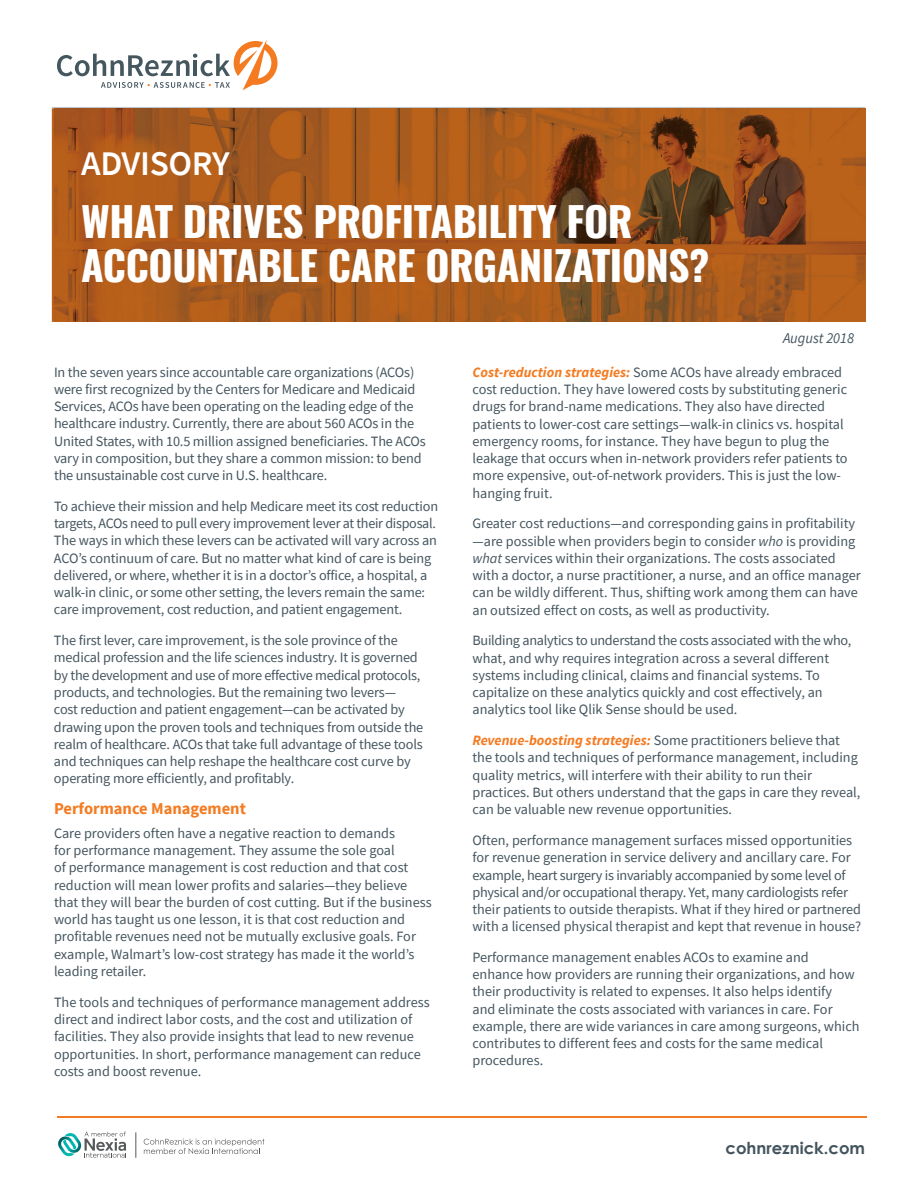
<style>
.page{position:relative;width:918px;height:1188px;background:#fff}
.page>*{position:absolute;margin:0;border:0;box-sizing:border-box;transform-origin:0 0}
.t1{font:700 40.5px/43.5px "Oswald";letter-spacing:-.01em;color:#fff}
.t2{font:600 34.5px "Source Sans Pro";letter-spacing:-.01em;color:#fff}
.t3{font:700 16.5px "Source Sans Pro";color:#f47b21}
.t4{font:700 16.5px "Century Gothic";color:#45555f}
.t5{font:italic 15px "Source Sans Pro";color:#45555f;scale:.96 1}
.t6{font:14.25px/17.2px "Source Sans Pro";letter-spacing:-.005em;color:#45555f}
.s1{font-weight:700;font-style:italic;color:#f47b21}
.s2{font-style:italic}
</style>
<div class="page">
<svg style="left:57px;top:39px;width:221px;height:51px"></svg>
<svg style="left:144px;top:1139px;width:120px;height:15px"></svg>
<svg style="left:58px;top:1132px;width:68px;height:26px"></svg>
<svg style="left:136px;top:1132px;width:1px;height:26px"></svg>
<hr style="left:57px;top:1116px;width:810px;height:2px;background:#f47b21">
<img style="left:54px;top:109px;width:811px;height:213px">
<h2 class="t2" style="left:81px;top:141px;width:150px">ADVISORY</h2>
<h1 class="t1" style="left:81px;top:203px;width:630px">WHAT DRIVES PROFITABILITY FOR<br>ACCOUNTABLE CARE ORGANIZATIONS?</h1>
<p class="t5" style="left:783px;top:328px;width:75px">August 2018</p>
<p class="t6" style="left:54px;top:363px;width:373px">In the seven years since accountable care organizations (ACOs) were first recognized by the Centers for Medicare and Medicaid Services, ACOs have been operating on the leading edge of the healthcare industry. Currently, there are about 560 ACOs in the United States, with 10.5 million assigned beneficiaries. The ACOs vary in composition, but they share a common mission: to bend the unsustainable cost curve in U.S. healthcare.</p>
<p class="t6" style="left:54px;top:498px;width:386px">To achieve their mission and help Medicare meet its cost reduction targets, ACOs need to pull every improvement lever at their disposal.<br>The ways in which these levers can be activated will vary across an ACO’s continuum of care. But no matter what kind of care is being delivered, or where, whether it is in a doctor’s office, a hospital, a walk-in clinic, or some other setting, the levers remain the same: care improvement, cost reduction, and patient engagement.</p>
<p class="t6" style="left:54px;top:632px;width:371px">The first lever, care improvement, is the sole province of the medical profession and the life sciences industry. It is governed by the development and use of more effective medical protocols, products, and technologies. But the remaining two levers— cost reduction and patient engagement—can be activated by drawing upon the proven tools and techniques from outside the realm of healthcare. ACOs that take full advantage of these tools and techniques can help reshape the healthcare cost curve by operating more efficiently, and profitably.</p>
<p class="t3" style="left:54px;top:797px;width:194px">Performance Management</p>
<p class="t6" style="left:54px;top:824px;width:379px">Care providers often have a negative reaction to demands<br>for performance management. They assume the sole goal<br>of performance management is cost reduction and that cost reduction will mean lower profits and salaries—they believe that they will bear the burden of cost cutting. But if the business world has taught us one lesson, it is that cost reduction and profitable revenues need not be mutually exclusive goals. For example, Walmart’s low-cost strategy has made it the world’s leading retailer.</p>
<p class="t6" style="left:54px;top:993px;width:377px">The tools and techniques of performance management address direct and indirect labor costs, and the cost and utilization of facilities. They also provide insights that lead to new revenue opportunities. In short, performance management can reduce costs and boost revenue.</p>
<p class="t6" style="left:472px;top:363px;width:377px"><span class="s1">Cost-reduction strategies:</span> Some ACOs have already embraced cost reduction. They have lowered costs by substituting generic drugs for brand-name medications. They also have directed patients to lower-cost care settings—walk-in clinics vs. hospital emergency rooms, for instance. They have begun to plug the leakage that occurs when in-network providers refer patients to more expensive, out-of-network providers. This is just the low&shy;hanging fruit.</p>
<p class="t6" style="left:472px;top:515px;width:390px">Greater cost reductions—and corresponding gains in profitability —are possible when providers begin to consider <span class="s2">who</span> is providing <span class="s2">what</span> services within their organizations. The costs associated with a doctor, a nurse practitioner, a nurse, and an office manager can be wildly different. Thus, shifting work among them can have an outsized effect on costs, as well as productivity.</p>
<p class="t6" style="left:472px;top:632px;width:380px">Building analytics to understand the costs associated with the who, what, and why requires integration across a several different systems including clinical, claims and financial systems. To capitalize on these analytics quickly and cost effectively, an analytics tool like Qlik Sense should be used.</p>
<p class="t6" style="left:472px;top:732px;width:389px"><span class="s1">Revenue-boosting strategies:</span> Some practitioners believe that the tools and techniques of performance management, including quality metrics, will interfere with their ability to run their practices. But others understand that the gaps in care they reveal, can be valuable new revenue opportunities.</p>
<p class="t6" style="left:472px;top:832px;width:390px">Often, performance management surfaces missed opportunities for revenue generation in service delivery and ancillary care. For example, heart surgery is invariably accompanied by some level of physical and/or occupational therapy. Yet, many cardiologists refer their patients to outside therapists. What if they hired or partnered with a licensed physical therapist and kept that revenue in house?</p>
<p class="t6" style="left:472px;top:948px;width:389px">Performance management enables ACOs to examine and enhance how providers are running their organizations, and how their productivity is related to expenses. It also helps identify<br>and eliminate the costs associated with variances in care. For example, there are wide variances in care among surgeons, which contributes to different fees and costs for the same medical procedures.</p>
<p class="t4" style="left:726px;top:1136px;width:141px">cohnreznick.com</p>
</div>
